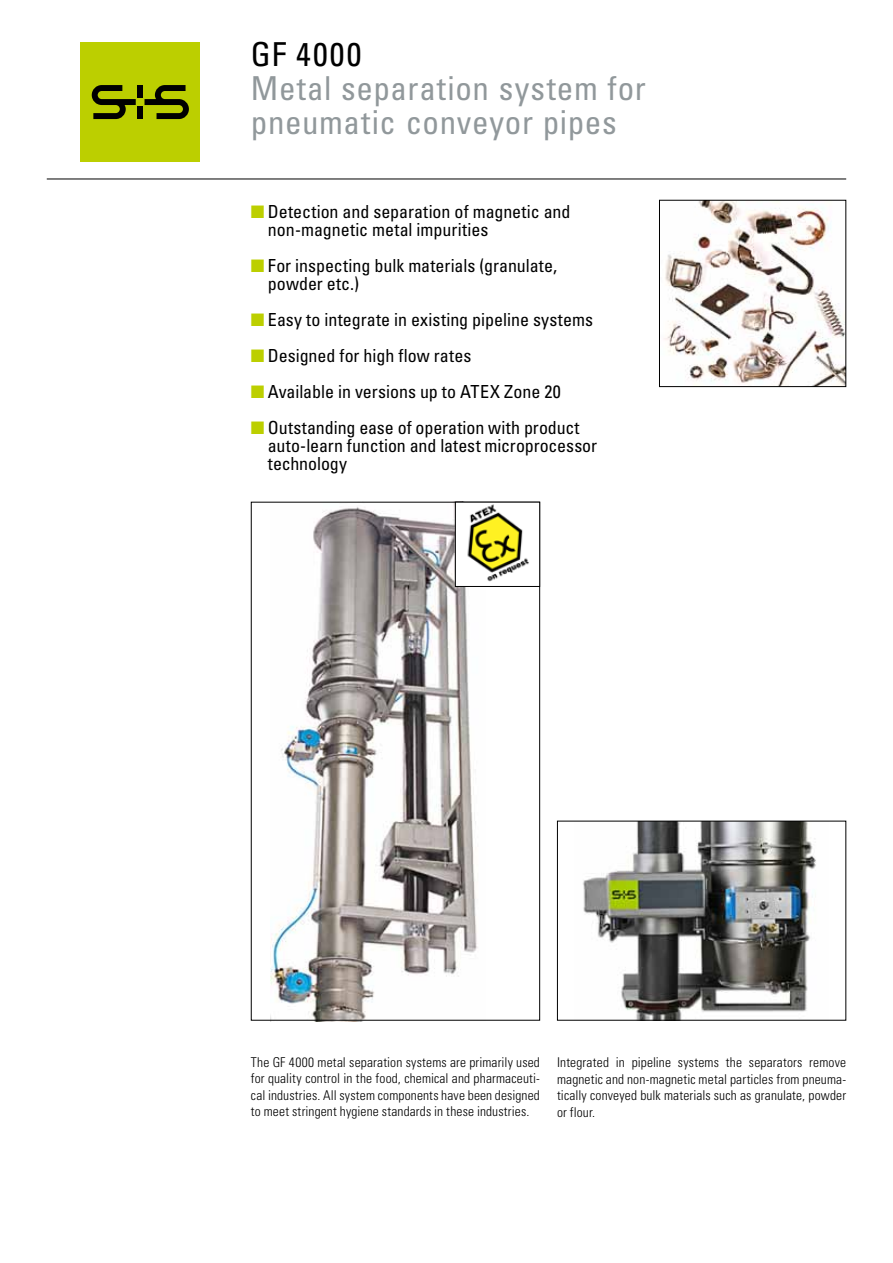
<style>
.page{position:relative;width:893px;height:1263px;background:#fff}
.page>*{position:absolute;margin:0;border:0;box-sizing:border-box;transform-origin:0 0}
.t1{font:condensed 33px/33.9px "Univers LT";letter-spacing:.02em;color:#91989b}
.t2{font:condensed 33px "Univers LT";letter-spacing:.065em;color:#000}
.t3{font:condensed 18px/18px "Univers LT";color:#000}
.t4{font:300 condensed 13.5px/16.5px "Univers LT";letter-spacing:.01em;color:#000;text-align:justify}
.s1{color:#bccf00}
</style>
<div class="page">
<hr style="left:47px;top:179px;width:799px;height:1px;background:#000">
<div style="left:81px;top:43px;width:119px;height:119px;background:#bccf00"></div>
<div style="left:137px;top:85px;width:6px;height:13px;background:#000"></div>
<div style="left:137px;top:106px;width:6px;height:13px;background:#000"></div>
<svg style="left:92px;top:85px;width:44px;height:34px"></svg>
<svg style="left:145px;top:85px;width:44px;height:34px"></svg>
<img style="left:271px;top:501px;width:215px;height:520px">
<img style="left:664px;top:202px;width:180px;height:183px">
<div style="left:659px;top:200px;width:187px;height:187px;border:1px solid #000"></div>
<img style="left:583px;top:823px;width:233px;height:195px">
<div style="left:557px;top:821px;width:289px;height:199px;border:1px solid #000"></div>
<div style="left:455px;top:502px;width:85px;height:84px;background:#fff"></div>
<img style="left:467px;top:504px;width:62px;height:78px">
<div style="left:455px;top:502px;width:85px;height:85px;border:1px solid #000"></div>
<h1 class="t2" style="left:251px;top:34px;width:112px">GF 4000</h1>
<h1 class="t1" style="left:251px;top:71px;width:397px">Metal separation system for pneumatic conveyor pipes</h1>
<h2 class="t3" style="left:268px;top:202px;width:304px;text-indent:-17px"><span class="s1">■</span> Detection and separation of magnetic and non-magnetic metal impurities</h2>
<h2 class="t3" style="left:268px;top:256px;width:291px;text-indent:-17px"><span class="s1">■</span> For inspecting bulk materials (granulate, powder etc.)</h2>
<h2 class="t3" style="left:251px;top:310px;width:344px"><span class="s1">■</span> Easy to integrate in existing pipeline systems</h2>
<h2 class="t3" style="left:251px;top:346px;width:222px"><span class="s1">■</span> Designed for high flow rates</h2>
<h2 class="t3" style="left:251px;top:382px;width:312px"><span class="s1">■</span> Available in versions up to ATEX Zone 20</h2>
<h2 class="t3" style="left:268px;top:418px;width:331px;text-indent:-17px"><span class="s1">■</span> Outstanding ease of operation with product auto-learn function and latest microprocessor technology</h2>
<p class="t4" style="left:251px;top:1054px;width:291px">The GF 4000 metal separation systems are primarily used for quality control in the food, chemical and pharmaceuti&shy;cal industries. All system components have been designed to meet stringent hygiene standards in these industries.</p>
<p class="t4" style="left:557px;top:1054px;width:291px">Integrated in pipeline systems the separators remove magnetic and non-magnetic metal particles from pneuma&shy;tically conveyed bulk materials such as granulate, powder or flour.</p>
</div>
